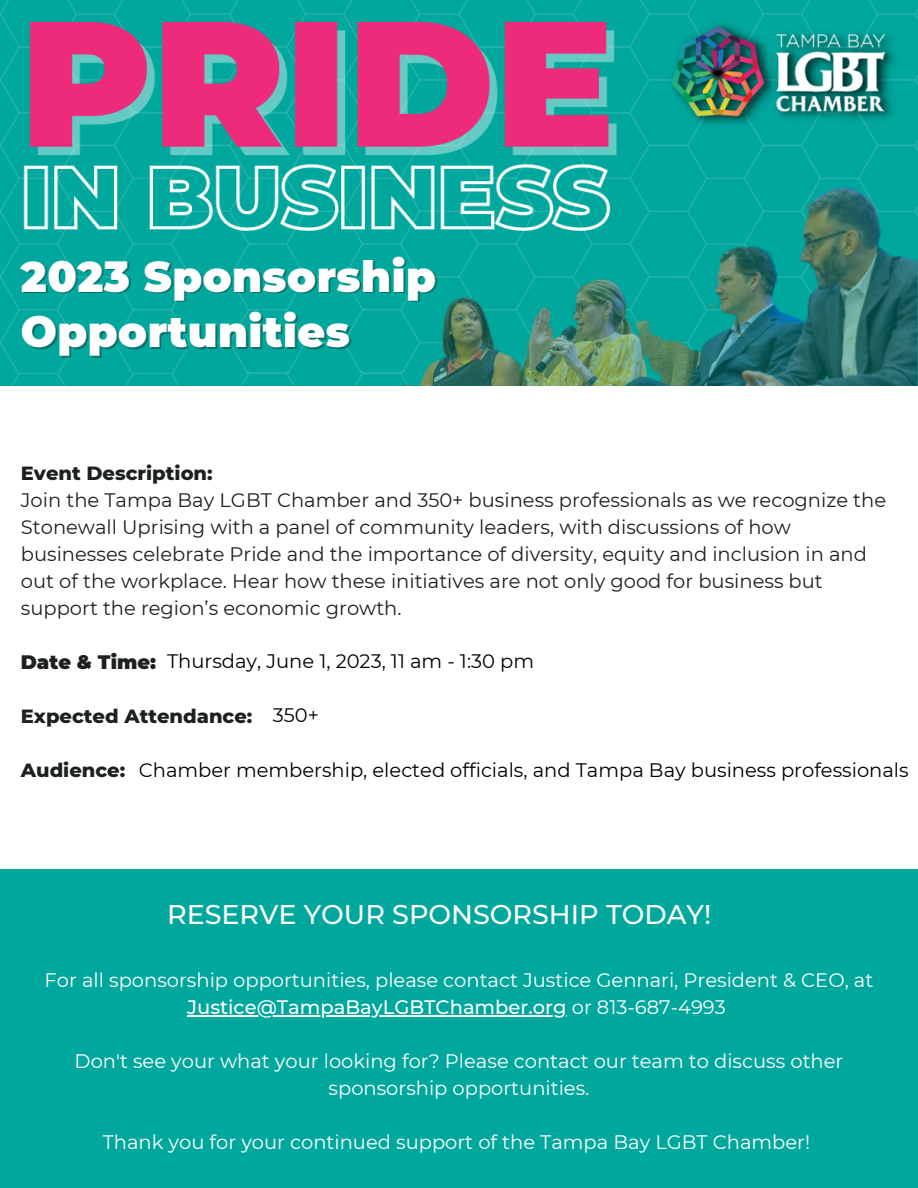
<style>
.page{position:relative;width:918px;height:1188px;background:#fff}
.page>*{position:absolute;margin:0;border:0;box-sizing:border-box;transform-origin:0 0}
.t1{font:900 42.6px/55.7px "Montserrat";letter-spacing:.01em;color:#fff}
.t2{font:500 27px "Montserrat";color:#fff}
.t3{font:19.5px/27px "Montserrat";color:#1c2120}
.t4{font:19.5px/27px "Montserrat";color:#fff;text-align:center}
.t5{font:19.5px "Montserrat";color:#000}
.t6{font:800 19.5px "Montserrat";color:#1c2120}
.t7{font:900 19.5px "Montserrat";color:#1c2120}
.s1{font-weight:500}
</style>
<div class="page">
<div style="left:0;top:869px;width:918px;height:319px;background:#00a79d"></div>
<img style="left:0;top:0;width:918px;height:386px">
<hr style="left:187px;top:1015px;width:380px;height:1px;background:#fff">
<h1 class="t1" style="left:21px;top:248px;width:417px">2023 Sponsorship<br>Opportunities</h1>
<p class="t6" style="left:21px;top:461px;width:193px">Event Description:</p>
<p class="t3" style="left:21px;top:486px;width:867px">Join the Tampa Bay LGBT Chamber and 350+ business professionals as we recognize the Stonewall Uprising with a panel of community leaders, with discussions of how businesses celebrate Pride and the importance of diversity, equity and inclusion in and out of the workplace. Hear how these initiatives are not only good for business but support the region’s economic growth.</p>
<p class="t7" style="left:21px;top:650px;width:137px">Date &amp; Time:</p>
<p class="t6" style="left:21px;top:704px;width:233px">Expected Attendance:</p>
<p class="t6" style="left:21px;top:758px;width:106px">Audience:</p>
<p class="t5" style="left:167px;top:649px;width:369px">Thursday, June 1, 2023, 11 am - 1:30 pm</p>
<p class="t5" style="left:273px;top:703px;width:48px">350+</p>
<p class="t5" style="left:139px;top:758px;width:771px">Chamber membership, elected officials, and Tampa Bay business professionals</p>
<h2 class="t2" style="left:167px;top:898px;width:546px">RESERVE YOUR SPONSORSHIP TODAY!</h2>
<p class="t4" style="left:45px;top:966px;width:830px">For all sponsorship opportunities, please contact Justice Gennari, President &amp; CEO, at<br><span class="s1">Justice@TampaBayLGBTChamber.org</span> or 813-687-4993</p>
<p class="t4" style="left:75px;top:1047px;width:770px">Don't see your what your looking for? Please contact our team to discuss other sponsorship opportunities.</p>
<p class="t4" style="left:103px;top:1128px;width:709px">Thank you for your continued support of the Tampa Bay LGBT Chamber!</p>
</div>
